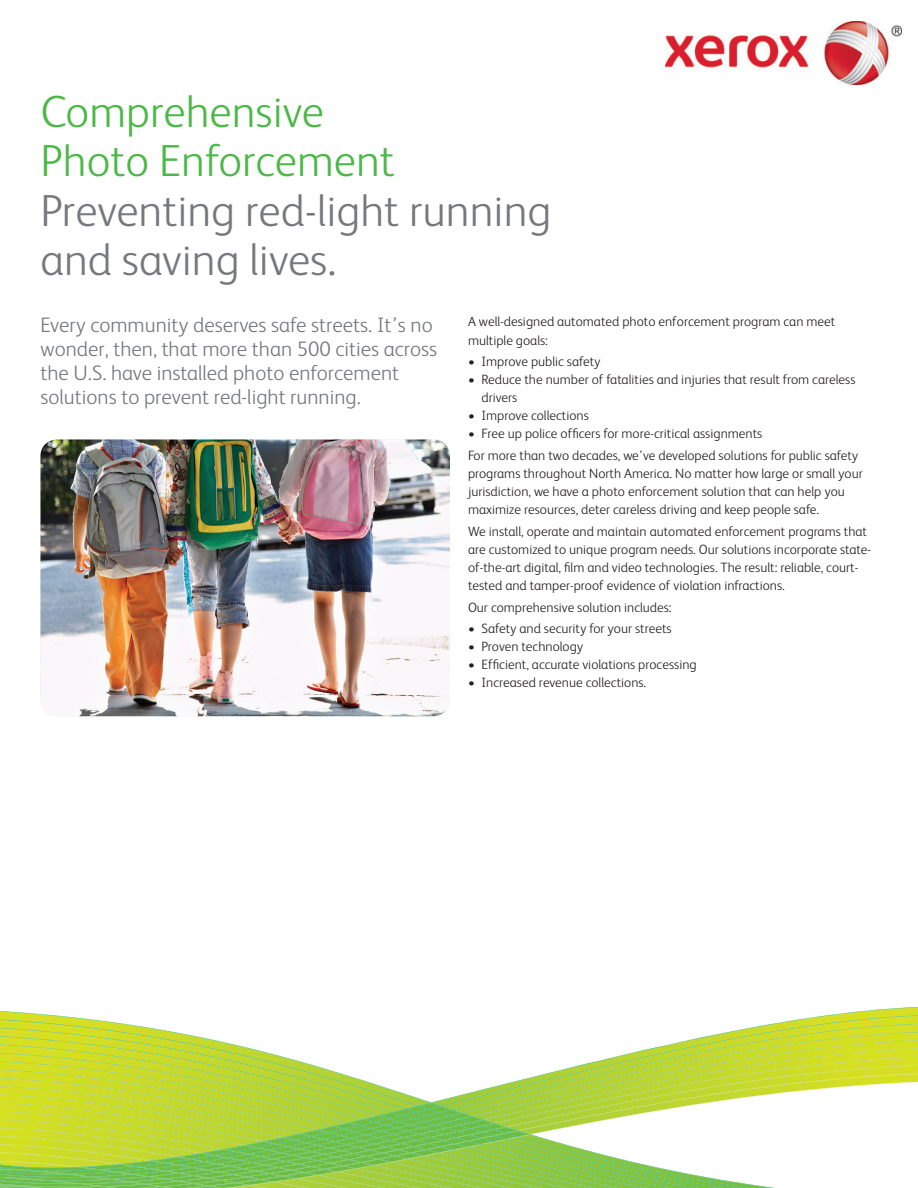
<style>
.page{position:relative;width:918px;height:1188px;background:#fff}
.page>*{position:absolute;margin:0;border:0;box-sizing:border-box;transform-origin:0 0}
._01a-Cover_Title_Gre{font:300 45px "Xerox Sans";color:#76787b}
._01-Cover_Title_Colo{font:300 45px/49.5px "Xerox Sans";color:#4cb848}
._02-Intro_Copy{font:300 21px/24px "Xerox Sans";color:#76787b}
._04-Body_Copy{font:300 13.5px/18px "Xerox Sans";color:#231f20}
._05-Bullet_1{font:300 13.5px/18px "Xerox Sans";color:#231f20}
._05a-Bullet_1_with_c{font:300 13.5px "Xerox Sans";color:#231f20}
</style>
<div class="page">
<img style="left:665px;top:21px;width:236px;height:63px">
<svg style="left:0;top:1011px;width:918px;height:177px"></svg>
<img style="left:0;top:1186px;width:71px;height:2px">
<img style="left:40px;top:440px;width:410px;height:276px">
<p class="_01-Cover_Title_Colo" style="left:40px;top:84px;width:356px">Comprehensive<br>Photo Enforcement</p>
<p class="_01a-Cover_Title_Gre" style="left:40px;top:181px;width:512px">Preventing red-light running</p>
<p class="_01a-Cover_Title_Gre" style="left:40px;top:230px;width:297px">and saving lives.</p>
<p class="_02-Intro_Copy" style="left:40px;top:311px;width:398px">Every community deserves safe streets. It’s no wonder, then, that more than 500 cities across the U.S. have installed photo enforcement solutions to prevent red-light running.</p>
<p class="_04-Body_Copy" style="left:468px;top:311px;width:369px;line-height:18.6px">A well-designed automated photo enforcement program can meet multiple goals:</p>
<p class="_05-Bullet_1" style="left:468px;top:352px;width:134px">• Improve public safety</p>
<p class="_05-Bullet_1" style="left:482px;top:370px;width:376px;text-indent:-14px">• Reduce the number of fatalities and injuries that result from careless drivers</p>
<p class="_05-Bullet_1" style="left:468px;top:406px;width:122px">• Improve collections</p>
<p class="_05a-Bullet_1_with_c" style="left:468px;top:425px;width:296px">• Free up police officers for more-critical assignments</p>
<p class="_04-Body_Copy" style="left:468px;top:446px;width:396px">For more than two decades, we’ve developed solutions for public safety programs throughout North America. No matter how large or small your jurisdiction, we have a photo enforcement solution that can help you maximize resources, deter careless driving and keep people safe.</p>
<p class="_04-Body_Copy" style="left:468px;top:522px;width:405px">We install, operate and maintain automated enforcement programs that are customized to unique program needs. Our solutions incorporate state&shy;of-the-art digital, film and video technologies. The result: reliable, court&shy;tested and tamper-proof evidence of violation infractions.</p>
<p class="_04-Body_Copy" style="left:468px;top:597px;width:205px">Our comprehensive solution includes:</p>
<p class="_05-Bullet_1" style="left:468px;top:619px;width:205px">• Safety and security for your streets</p>
<p class="_05-Bullet_1" style="left:468px;top:637px;width:117px">• Proven technology</p>
<p class="_05-Bullet_1" style="left:468px;top:655px;width:230px">• Efficient, accurate violations processing</p>
<p class="_05-Bullet_1" style="left:468px;top:673px;width:180px">• Increased revenue collections.</p>
</div>
